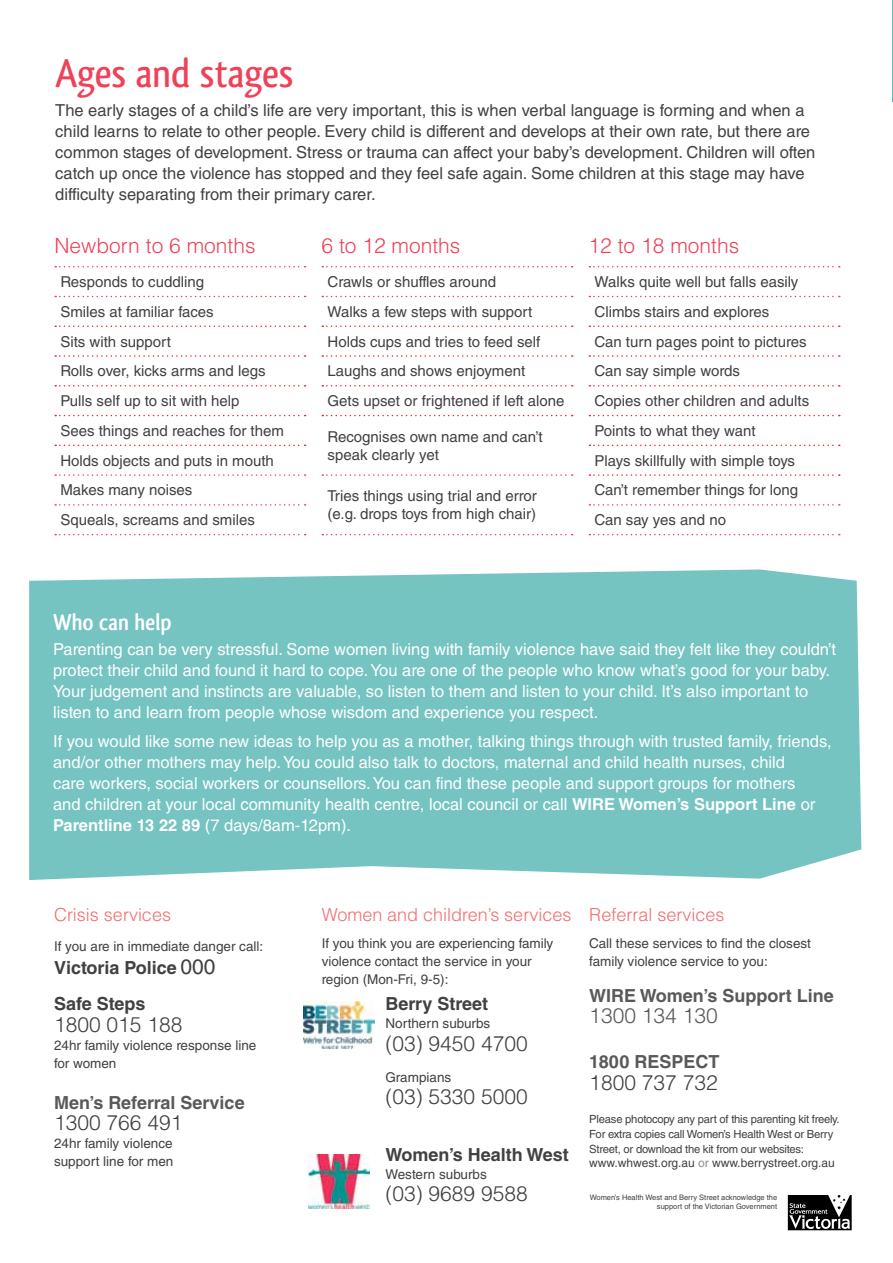
<style>
.page{position:relative;width:893px;height:1263px;background:#fff}
.page>*{position:absolute;margin:0;border:0;box-sizing:border-box;transform-origin:0 0}
.t1{font:500 42px "Qlassik";color:#ef4158}
.t2{font:700 24px "Qlassik";color:#fff}
.t3{font:300 21px "Helvetica LT Std";color:#414042}
.t4{font:300 21px "Helvetica LT Std";color:#ef4158}
.t5{font:300 21px "Helvetica LT Std";color:#58595b}
.t6{font:300 18px "Helvetica LT Std";color:#f26d70}
.t7{font:700 18px/35.5px "Helvetica LT Std";color:#414042}
.t8{font:700 18px "Helvetica LT Std";color:#58595b}
.t9{font:16.5px/21px "Helvetica LT Std";color:#fff}
.t10{font:16.5px/21px "Helvetica LT Std";color:#414042}
.t11{font:15px/29.7px "Helvetica LT Std";color:#414042}
.t12{font:13.5px/18px "Helvetica LT Std";color:#414042}
.t13{font:12px "Helvetica LT Std";color:#414042}
.t14{font:11.25px/15px "Helvetica LT Std";letter-spacing:-.02em;color:#414042}
.t15{font:7.5px/9px "Helvetica LT Std";color:#414042;text-align:right}
.s1{font-weight:700}
.s2{font-weight:400;font-size:21px}
.s3{color:#8b8e90}
</style>
<div class="page">
<svg style="left:29px;top:569px;width:832px;height:311px;background:#7cc7c5"></svg>
<svg style="left:788px;top:1195px;width:64px;height:35px;background:#474747"></svg>
<img style="left:304px;top:1001px;width:70px;height:47px">
<img style="left:308px;top:1155px;width:62px;height:54px">
<svg style="left:892px;top:0;width:1px;height:103px"></svg>
<svg style="left:55px;top:266px;width:251px;height:1px"></svg>
<svg style="left:55px;top:296px;width:251px;height:1px"></svg>
<svg style="left:55px;top:474px;width:251px;height:2px"></svg>
<svg style="left:55px;top:504px;width:251px;height:2px"></svg>
<svg style="left:55px;top:534px;width:251px;height:1px"></svg>
<svg style="left:55px;top:325px;width:251px;height:2px"></svg>
<svg style="left:55px;top:355px;width:251px;height:2px"></svg>
<svg style="left:55px;top:385px;width:251px;height:1px"></svg>
<svg style="left:55px;top:415px;width:251px;height:1px"></svg>
<svg style="left:55px;top:445px;width:251px;height:1px"></svg>
<svg style="left:322px;top:266px;width:251px;height:1px"></svg>
<svg style="left:322px;top:296px;width:251px;height:1px"></svg>
<svg style="left:322px;top:474px;width:251px;height:2px"></svg>
<svg style="left:322px;top:534px;width:251px;height:1px"></svg>
<svg style="left:322px;top:325px;width:251px;height:2px"></svg>
<svg style="left:322px;top:355px;width:251px;height:2px"></svg>
<svg style="left:322px;top:385px;width:251px;height:1px"></svg>
<svg style="left:322px;top:415px;width:251px;height:1px"></svg>
<svg style="left:589px;top:266px;width:251px;height:1px"></svg>
<svg style="left:589px;top:296px;width:251px;height:1px"></svg>
<svg style="left:589px;top:504px;width:251px;height:2px"></svg>
<svg style="left:589px;top:534px;width:251px;height:1px"></svg>
<svg style="left:589px;top:325px;width:251px;height:2px"></svg>
<svg style="left:589px;top:355px;width:251px;height:2px"></svg>
<svg style="left:589px;top:385px;width:251px;height:1px"></svg>
<svg style="left:589px;top:415px;width:251px;height:1px"></svg>
<svg style="left:589px;top:445px;width:251px;height:1px"></svg>
<svg style="left:589px;top:474px;width:251px;height:2px"></svg>
<h1 class="t1" style="left:55px;top:48px;width:240px">Ages and stages</h1>
<p class="t10" style="left:55px;top:100px;width:762px">The early stages of a child’s life are very important, this is when verbal language is forming and when a child learns to relate to other people. Every child is different and develops at their own rate, but there are common stages of development. Stress or trauma can affect your baby’s development. Children will often catch up once the violence has stopped and they feel safe again. Some children at this stage may have difficulty separating from their primary carer.</p>
<p class="t4" style="left:54px;top:233px;width:203px">Newborn to 6 months</p>
<p class="t11" style="left:60px;top:267px;width:225px">Responds to cuddling<br>Smiles at familiar faces<br>Sits with support<br>Rolls over, kicks arms and legs<br>Pulls self up to sit with help<br>Sees things and reaches for them<br>Holds objects and puts in mouth<br>Makes many noises<br>Squeals, screams and smiles</p>
<p class="t4" style="left:321px;top:233px;width:140px">6 to 12 months</p>
<p class="t11" style="left:327px;top:267px;width:238px">Crawls or shuffles around<br>Walks a few steps with support<br>Holds cups and tries to feed self<br>Laughs and shows enjoyment<br>Gets upset or frightened if left alone</p>
<p class="t11" style="left:327px;top:427px;width:217px;line-height:18px">Recognises own name and can’t speak clearly yet</p>
<p class="t11" style="left:327px;top:487px;width:211px;line-height:18px">Tries things using trial and error (e.g. drops toys from high chair)</p>
<p class="t4" style="left:589px;top:233px;width:152px">12 to 18 months</p>
<p class="t11" style="left:595px;top:267px;width:216px">Walks quite well but falls easily<br>Climbs stairs and explores<br>Can turn pages point to pictures<br>Can say simple words<br>Copies other children and adults<br>Points to what they want<br>Plays skillfully with simple toys<br>Can’t remember things for long<br>Can say yes and no</p>
<h2 class="t2" style="left:53px;top:608px;width:120px">Who can help</h2>
<p class="t9" style="left:53px;top:638px;width:784px">Parenting can be very stressful. Some women living with family violence have said they felt like they couldn’t protect their child and found it hard to cope. You are one of the people who know what’s good for your baby.<br>Your judgement and instincts are valuable, so listen to them and listen to your child. It’s also important to listen to and learn from people whose wisdom and experience you respect.</p>
<p class="t9" style="left:53px;top:731px;width:780px">If you would like some new ideas to help you as a mother, talking things through with trusted family, friends, and/or other mothers may help. You could also talk to doctors, maternal and child health nurses, child<br>care workers, social workers or counsellors. You can find these people and support groups for mothers<br>and children at your local community health centre, local council or call <span class="s1">WIRE Women’s Support Line</span> or <span class="s1">Parentline 13 22 89</span> (7 days/8am-12pm).</p>
<p class="t6" style="left:54px;top:903px;width:118px">Crisis services</p>
<p class="t12" style="left:54px;top:937px;width:211px">If you are in immediate danger call:</p>
<p class="t7" style="left:54px;top:950px;width:163px">Victoria Police <span class="s2">000<br></span>Safe Steps</p>
<p class="t3" style="left:54px;top:1012px;width:130px">1800 015 188</p>
<p class="t12" style="left:54px;top:1036px;width:204px">24hr family violence response line for women</p>
<p class="t8" style="left:54px;top:1092px;width:192px">Men’s Referral Service</p>
<p class="t3" style="left:54px;top:1110px;width:130px">1300 766 491</p>
<p class="t12" style="left:54px;top:1134px;width:121px">24hr family violence support line for men</p>
<p class="t6" style="left:322px;top:903px;width:251px">Women and children’s services</p>
<p class="t12" style="left:322px;top:934px;width:233px">If you think you are experiencing family violence contact the service in your region (Mon-Fri, 9-5):</p>
<p class="t7" style="left:385px;top:986px;width:104px">Berry Street</p>
<p class="t12" style="left:385px;top:1014px;width:106px">Northern suburbs</p>
<p class="t3" style="left:385px;top:1030px;width:144px">(03) 9450 4700</p>
<p class="t12" style="left:385px;top:1068px;width:67px">Grampians</p>
<p class="t3" style="left:385px;top:1084px;width:144px">(03) 5330 5000</p>
<p class="t7" style="left:385px;top:1136px;width:185px">Women’s Health West</p>
<p class="t12" style="left:385px;top:1165px;width:103px">Western suburbs</p>
<p class="t3" style="left:385px;top:1181px;width:144px">(03) 9689 9588</p>
<p class="t6" style="left:589px;top:903px;width:137px">Referral services</p>
<p class="t12" style="left:589px;top:934px;width:223px">Call these services to find the closest family violence service to you:</p>
<p class="t8" style="left:589px;top:985px;width:246px">WIRE Women’s Support Line</p>
<p class="t5" style="left:589px;top:1003px;width:130px">1300 134 130</p>
<p class="t8" style="left:589px;top:1050px;width:132px">1800 RESPECT</p>
<p class="t3" style="left:589px;top:1070px;width:130px">1800 737 732</p>
<p class="t14" style="left:589px;top:1111px;width:252px">Please photocopy any part of this parenting kit freely.<br>For extra copies call Women’s Health West or Berry<br>Street, or download the kit from our websites:</p>
<p class="t13" style="left:589px;top:1156px;width:247px">www.whwest.org.au <span class="s3">or</span> www.berrystreet.org.au</p>
<p class="t15" style="left:590px;top:1193px;width:189px">Women’s Health West and Berry Street acknowledge the support of the Victorian Government</p>
</div>
